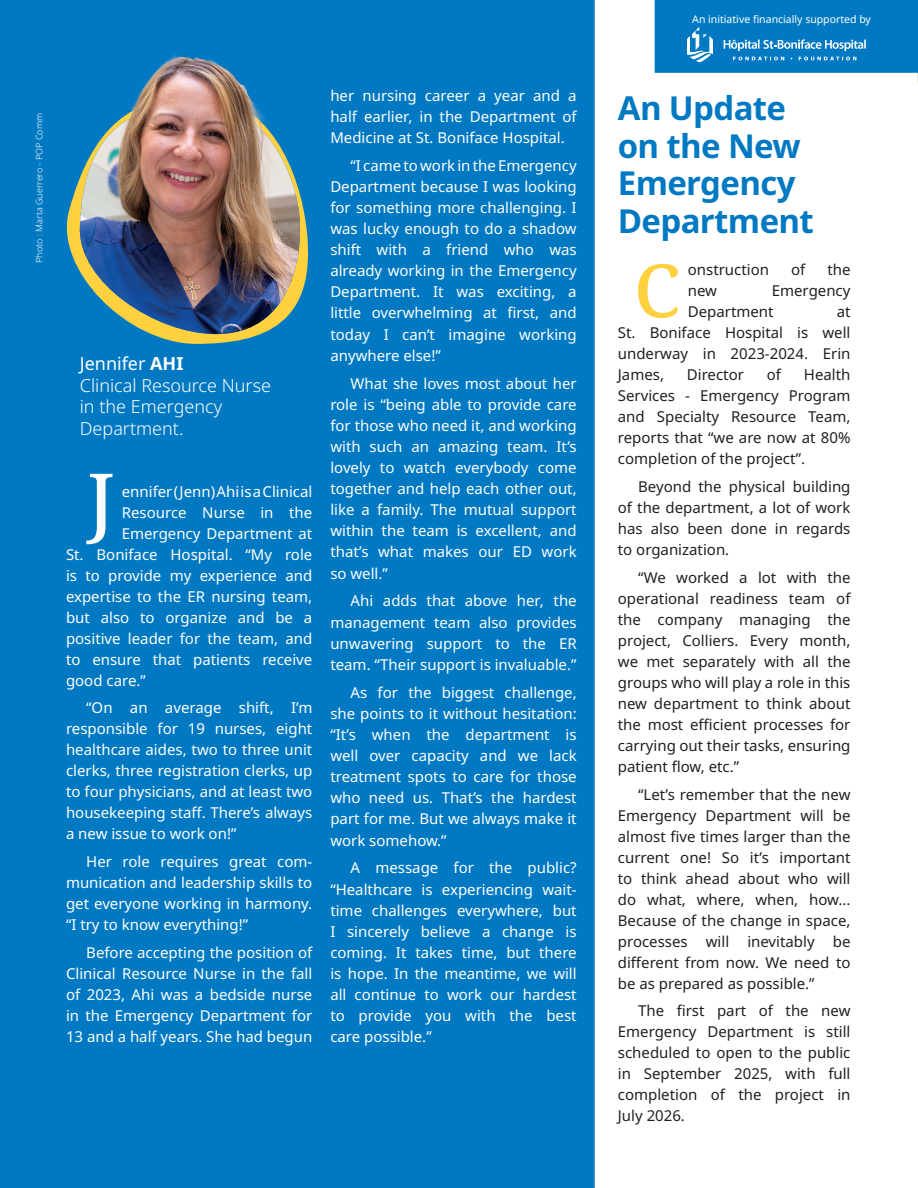
<style>
.page{position:relative;width:918px;height:1188px;background:#0079c2}
.page>*{position:absolute;margin:0;border:0;box-sizing:border-box;transform-origin:0 0}
.t1{font:500 73.8px "Noto Serif";color:#fff}
.t2{font:500 73.8px "Noto Serif";color:#ffd13f}
.t3{font:700 33px/37.5px "Noto Sans";letter-spacing:-.02em;color:#0079c2}
.t4{font:300 18px/21.6px "Noto Sans";color:#fff}
.t5{font:15px/21.1px "Noto Sans";color:#fff;text-align:justify}
.t6{font:15px/21px "Noto Sans";color:#231f20;text-align:justify}
.t7{font:10.5px "Noto Sans";color:#fff}
.t8{font:300 9px "Noto Sans";color:#fff}
.s1{font-weight:400}
.s2{font-weight:700}
</style>
<div class="page">
<svg style="left:66px;top:183px;width:243px;height:161px"></svg>
<img style="left:78px;top:145px;width:222px;height:189px">
<img style="left:97px;top:54px;width:212px;height:188px">
<div style="left:595px;top:0;width:323px;height:1188px;background:#fff"></div>
<img style="left:917px;top:73px;width:1px;height:31px">
<svg style="left:655px;top:0;width:263px;height:73px"></svg>
<p class="t8" style="left:33px;top:263px;width:151px;rotate:-90deg">Photo : Marta Guerrero - POP Comm</p>
<p class="t4" style="left:80px;top:353px;width:193px"><span class="s1">Jennifer</span> <span class="s2">AHI<br></span>Clinical Resource Nurse in the Emergency<br>Department.</p>
<p class="t1" style="left:87px;top:449px;width:29px">J</p>
<p class="t5" style="left:122px;top:481px;width:192px">ennifer (Jenn) Ahi is a Clinical</p>
<p class="t5" style="left:122px;top:502px;width:192px">Resource Nurse in the</p>
<p class="t5" style="left:122px;top:523px;width:192px">Emergency Department at</p>
<p class="t5" style="left:66px;top:544px;width:248px">St. Boniface Hospital. “My role</p>
<p class="t5" style="left:66px;top:565px;width:248px">is to provide my experience and</p>
<p class="t5" style="left:66px;top:586px;width:248px">expertise to the ER nursing team,</p>
<p class="t5" style="left:66px;top:607px;width:248px">but also to organize and be a</p>
<p class="t5" style="left:66px;top:628px;width:248px">positive leader for the team, and</p>
<p class="t5" style="left:66px;top:649px;width:248px">to ensure that patients receive</p>
<p class="t5" style="left:66px;top:670px;width:81px">good care.”</p>
<p class="t5" style="left:66px;top:698px;width:248px;text-indent:20px">“On an average shift, I’m responsible for 19 nurses, eight healthcare aides, two to three unit clerks, three registration clerks, up to four physicians, and at least two housekeeping staff. There’s always a new issue to work on!”</p>
<p class="t5" style="left:66px;top:851px;width:248px;text-indent:20px">Her role requires great com&shy;munication and leadership skills to get everyone working in harmony. “I try to know everything!”</p>
<p class="t5" style="left:66px;top:942px;width:248px;text-indent:20px">Before accepting the position of Clinical Resource Nurse in the fall of 2023, Ahi was a bedside nurse in the Emergency Department for 13 and a half years. She had begun</p>
<p class="t5" style="left:330px;top:85px;width:248px">her nursing career a year and a half earlier, in the Department of Medicine at St. Boniface Hospital.</p>
<p class="t5" style="left:330px;top:155px;width:248px;text-indent:20px">“I came to work in the Emergency Department because I was looking for something more challenging. I was lucky enough to do a shadow shift with a friend who was already working in the Emergency Department. It was exciting, a little overwhelming at first, and today I can’t imagine working anywhere else!”</p>
<p class="t5" style="left:330px;top:373px;width:248px;text-indent:20px">What she loves most about her role is “being able to provide care for those who need it, and working with such an amazing team. It’s lovely to watch everybody come together and help each other out, like a family. The mutual support within the team is excellent, and that’s what makes our ED work so well.”</p>
<p class="t5" style="left:330px;top:591px;width:248px;text-indent:20px">Ahi adds that above her, the management team also provides unwavering support to the ER team. “Their support is invaluable.”</p>
<p class="t5" style="left:330px;top:682px;width:248px;text-indent:20px">As for the biggest challenge, she points to it without hesitation: “It’s when the department is well over capacity and we lack treatment spots to care for those who need us. That’s the hardest part for me. But we always make it work somehow.”</p>
<p class="t5" style="left:330px;top:858px;width:248px;text-indent:20px">A message for the public? “Healthcare is experiencing wait&shy;time challenges everywhere, but I sincerely believe a change is coming. It takes time, but there is hope. In the meantime, we will all continue to work our hardest to provide you with the best care possible.”</p>
<p class="t7" style="left:692px;top:11px;width:180px">An initiative financially supported by</p>
<p class="t3" style="left:618px;top:90px;width:198px">An Update on the New<br>Emergency<br>Department</p>
<p class="t2" style="left:634px;top:240px;width:48px">C</p>
<p class="t6" style="left:688px;top:260px;width:83px">onstruction</p>
<p class="t6" style="left:791px;top:260px;width:16px">of</p>
<p class="t6" style="left:827px;top:260px;width:25px">the</p>
<p class="t6" style="left:688px;top:281px;width:164px;text-indent:84px">Emergency<br>Department</p>
<p class="t6" style="left:688px;top:281px;width:31px">new</p>
<p class="t6" style="left:618px;top:302px;width:234px;text-indent:219px">at St. Boniface Hospital is well underway in 2023-2024. Erin James,</p>
<p class="t6" style="left:687px;top:365px;width:59px">Director</p>
<p class="t6" style="left:767px;top:365px;width:16px">of</p>
<p class="t6" style="left:618px;top:365px;width:234px;text-indent:186px">Health Services - Emergency Program and Specialty Resource Team, reports that “we are now at 80% completion of the project”.</p>
<p class="t6" style="left:618px;top:476px;width:234px;text-indent:20px">Beyond the physical building of the department, a lot of work has also been done in regards to organization.</p>
<p class="t6" style="left:618px;top:567px;width:234px;text-indent:20px">“We worked a lot with the operational readiness team of the company managing the project, Colliers. Every month, we met separately with all the groups who will play a role in this new department to think about the most efficient processes for carrying out their tasks, ensuring patient flow, etc.”</p>
<p class="t6" style="left:618px;top:784px;width:234px;text-indent:20px">“Let’s remember that the new Emergency Department will be almost five times larger than the current one! So it’s important to think ahead about who will do what, where, when, how...<br>Because of the change in space, processes will inevitably be different from now. We need to be as prepared as possible.”</p>
<p class="t6" style="left:618px;top:1001px;width:234px;text-indent:20px">The first part of the new Emergency Department is still scheduled to open to the public in September 2025, with full completion of the project in July 2026.</p>
</div>
